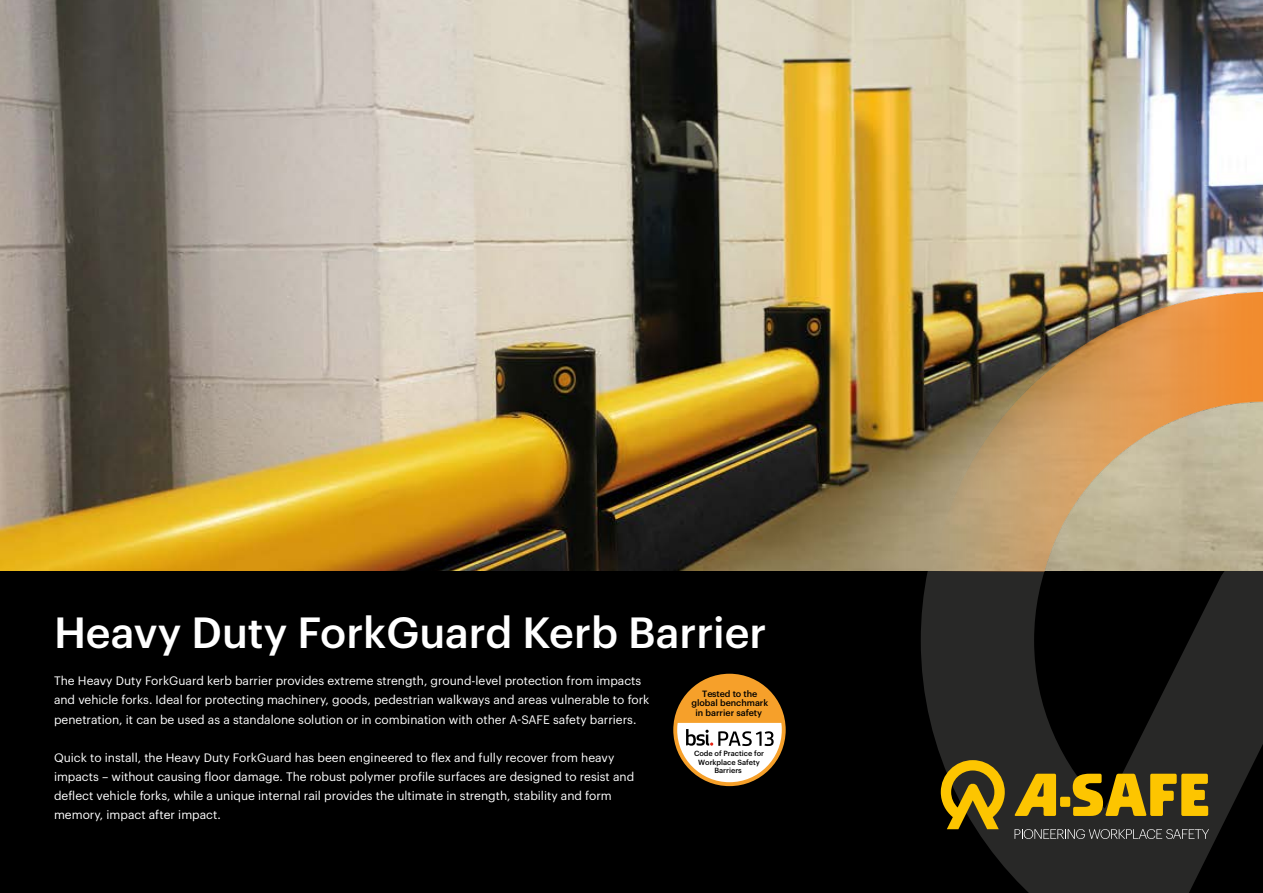
<style>
.page{position:relative;width:1263px;height:893px;background:#fff}
.page>*{position:absolute;margin:0;border:0;box-sizing:border-box;transform-origin:0 0}
.t1{font:500 42.75px "Graphik";color:#fff}
.t2{font:12px/19.2px "Graphik";color:#fff}
.t3{font:500 8.85px/9.4px "Graphik";color:#000;text-align:center}
.t4{font:500 7.35px/8.4px "Graphik";color:#000;text-align:center}
</style>
<div class="page">
<img style="left:0;top:0;width:1263px;height:572px">
<div style="left:0;top:572px;width:1263px;height:321px;background:#000"></div>
<svg style="left:921px;top:572px;width:342px;height:321px;fill:#282827"></svg>
<img style="left:907px;top:292px;width:356px;height:280px">
<div style="left:673px;top:674px;width:113px;height:112px;background:#f6a02a;border-radius:50%"></div>
<svg style="left:677px;top:723px;width:105px;height:59px"></svg>
<img style="left:958px;top:572px;width:103px;height:1px">
<div style="left:1060px;top:797px;width:10px;height:10px;background:#fdc500;border-radius:2px"></div>
<svg style="left:1073px;top:774px;width:135px;height:43px;background:#ac880b"></svg>
<svg style="left:1014px;top:774px;width:42px;height:42px;background:#b08c0e"></svg>
<svg style="left:1014px;top:829px;width:195px;height:10px;background:#545454"></svg>
<svg style="left:941px;top:760px;width:64px;height:69px;background:#90730e"></svg>
<h1 class="t1" style="left:54px;top:600px;width:714px">Heavy Duty ForkGuard Kerb Barrier</h1>
<p class="t3" style="left:691px;top:688px;width:78px">Tested to the global benchmark in barrier safety</p>
<p class="t4" style="left:694px;top:749px;width:72px">Code of Practice for<br>Workplace Safety<br>Barriers</p>
<p class="t2" style="left:54px;top:670px;width:597px">The Heavy Duty ForkGuard kerb barrier provides extreme strength, ground-level protection from impacts and vehicle forks. Ideal for protecting machinery, goods, pedestrian walkways and areas vulnerable to fork penetration, it can be used as a standalone solution or in combination with other A-SAFE safety barriers.</p>
<p class="t2" style="left:54px;top:747px;width:582px">Quick to install, the Heavy Duty ForkGuard has been engineered to flex and fully recover from heavy impacts – without causing floor damage. The robust polymer profile surfaces are designed to resist and deflect vehicle forks, while a unique internal rail provides the ultimate in strength, stability and form memory, impact after impact.</p>
</div>
